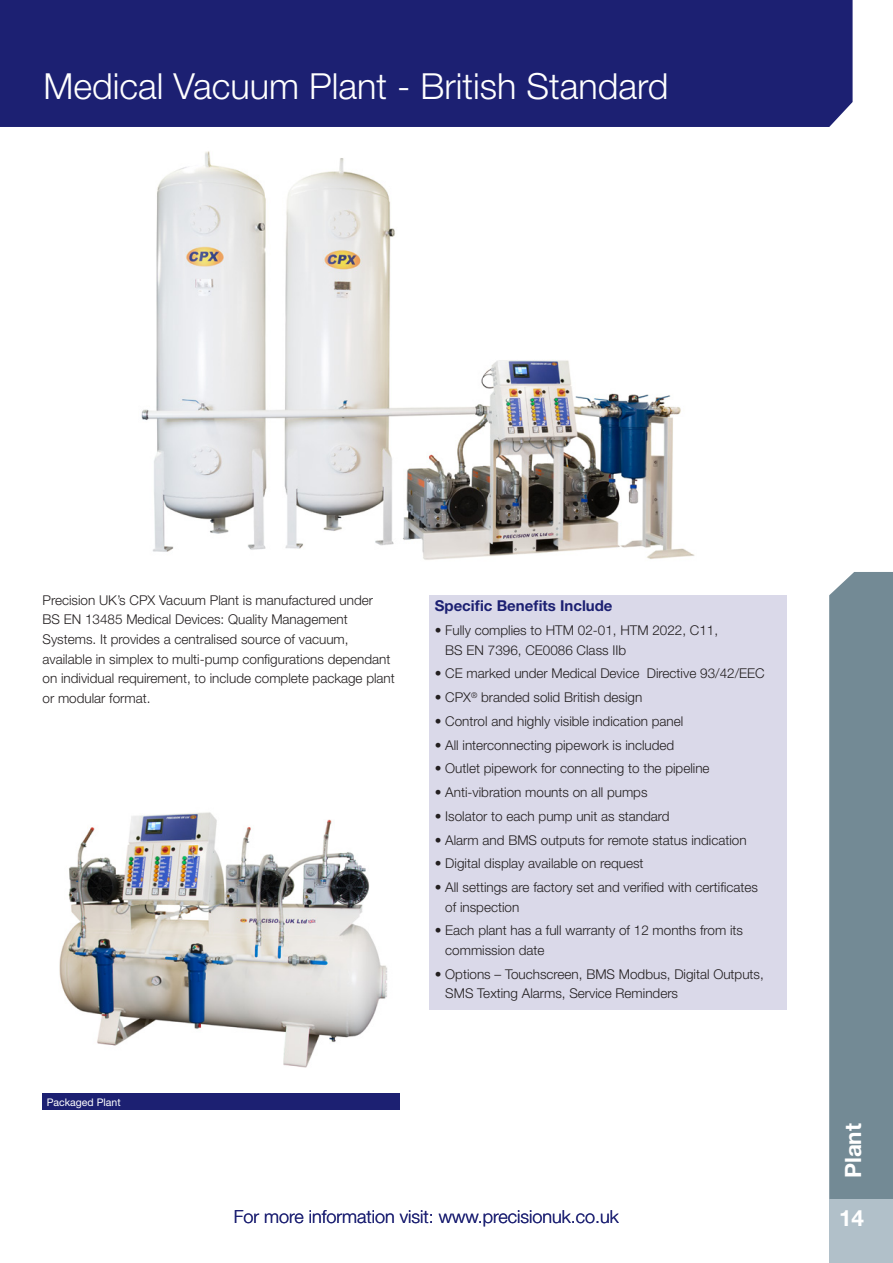
<style>
.page{position:relative;width:893px;height:1263px;background:#fff}
.page>*{position:absolute;margin:0;border:0;box-sizing:border-box;transform-origin:0 0}
.Product_title{font:300 36px "Helvetica Neue LT Std";color:#fff}
.t1{font:700 22.5px "Helvetica Neue LT Std";color:#fff}
.t2{font:300 18px "Helvetica Neue LT Std";color:#1c2072}
.Standards_Features{font:700 15px "Helvetica Neue LT Std";color:#1c2072}
.Description_text{font:300 13.5px/19.5px "Helvetica Neue LT Std";color:#231f20}
.Description_text-2{font:10.5px "Helvetica Neue LT Std";color:#fff}
</style>
<div class="page">
<div style="left:829px;top:572px;width:64px;height:627px;background:#738a95"></div>
<div style="left:0;top:0;width:853px;height:127px;background:#1c2072"></div>
<img style="left:141px;top:151px;width:554px;height:409px">
<div style="left:829px;top:1199px;width:64px;height:64px;background:#b1c0c9"></div>
<div style="left:429px;top:595px;width:358px;height:415px;background:#dad9e9"></div>
<img style="left:59px;top:812px;width:329px;height:256px">
<div style="left:43px;top:1094px;width:357px;height:16px;background:#1c2072"></div>
<p class="Product_title" style="left:44px;top:64px;width:626px">Medical Vacuum Plant - British Standard</p>
<p class="Description_text" style="left:43px;top:590px;width:354px">Precision UK’s CPX Vacuum Plant is manufactured under<br>BS EN 13485 Medical Devices: Quality Management Systems. It provides a centralised source of vacuum, available in simplex to multi-pump configurations dependant on individual requirement, to include complete package plant or modular format.</p>
<p class="Description_text-2" style="left:47px;top:1095px;width:75px">Packaged Plant</p>
<p class="Standards_Features" style="left:435px;top:597px;width:179px">Specific Benefits Include</p>
<p class="Description_text" style="left:445px;top:620px;width:274px;text-indent:-11px">• Fully complies to HTM 02-01, HTM 2022, C11,<br>BS EN 7396, CE0086 Class IIb</p>
<p class="Description_text" style="left:435px;top:663px;width:331px">• CE marked under Medical Device Directive 93/42/EEC</p>
<p class="Description_text" style="left:435px;top:687px;width:209px">• CPX<sup>®</sup> branded solid British design</p>
<p class="Description_text" style="left:435px;top:711px;width:250px">• Control and highly visible indication panel</p>
<p class="Description_text" style="left:435px;top:735px;width:241px">• All interconnecting pipework is included</p>
<p class="Description_text" style="left:435px;top:758px;width:276px">• Outlet pipework for connecting to the pipeline</p>
<p class="Description_text" style="left:435px;top:782px;width:214px">• Anti-vibration mounts on all pumps</p>
<p class="Description_text" style="left:435px;top:806px;width:236px">• Isolator to each pump unit as standard</p>
<p class="Description_text" style="left:435px;top:830px;width:313px">• Alarm and BMS outputs for remote status indication</p>
<p class="Description_text" style="left:435px;top:853px;width:210px">• Digital display available on request</p>
<p class="Description_text" style="left:445px;top:877px;width:314px;text-indent:-11px">• All settings are factory set and verified with certificates of inspection</p>
<p class="Description_text" style="left:445px;top:920px;width:299px;text-indent:-11px">• Each plant has a full warranty of 12 months from its commission date</p>
<p class="Description_text" style="left:445px;top:964px;width:320px;text-indent:-11px">• Options – Touchscreen, BMS Modbus, Digital Outputs,<br>SMS Texting Alarms, Service Reminders</p>
<p class="t2" style="left:234px;top:1205px;width:387px">For more information visit: www.precisionuk.co.uk</p>
<p class="t1" style="left:839px;top:1178px;width:57px;rotate:-90deg">Plant</p>
<p class="t1" style="left:839px;top:1204px;width:27px">14</p>
</div>
